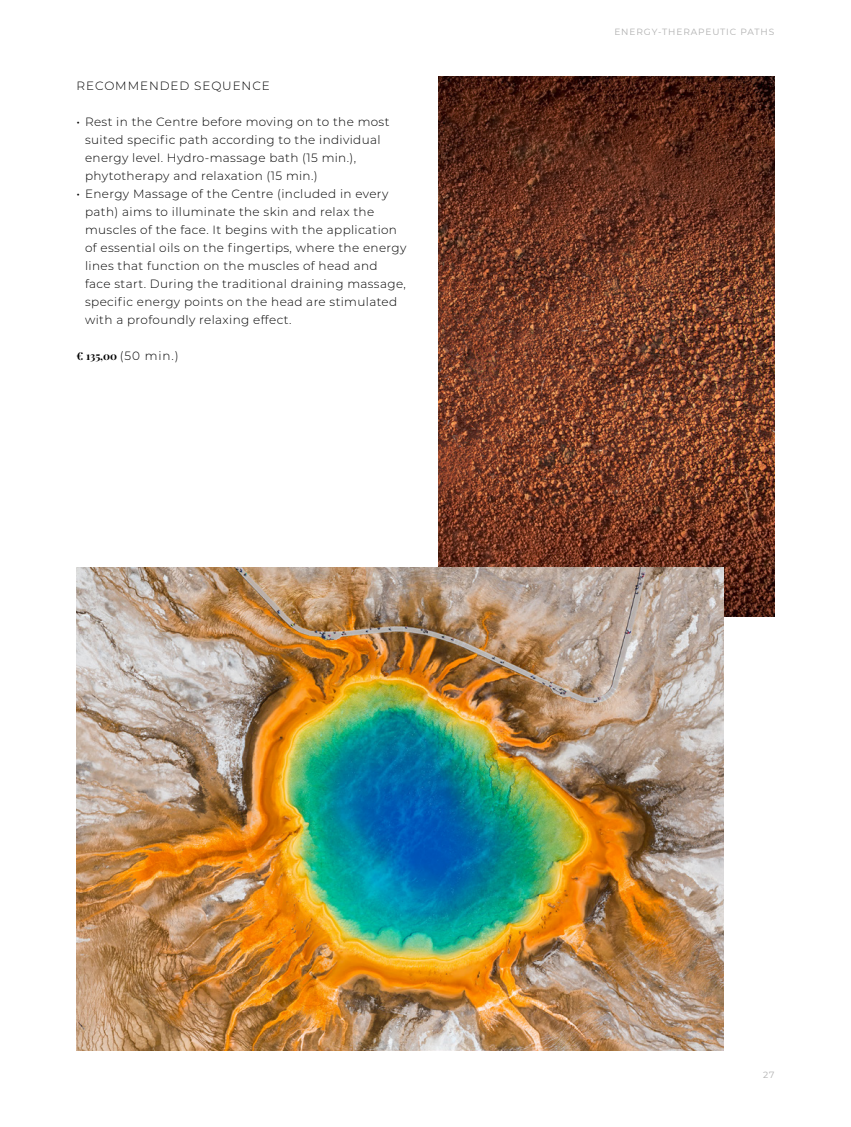
<style>
.page{position:relative;width:851px;height:1127px;background:#fff}
.page>*{position:absolute;margin:0;border:0;box-sizing:border-box;transform-origin:0 0}
.t1{font:300 12px/18px "Montserrat";letter-spacing:.03em;color:#000}
.t2{font:300 12px "Montserrat";letter-spacing:.075em;color:#000}
.t3{font:9px "Montserrat";letter-spacing:.1em;color:#b0b0b0}
.s1{font-weight:400}
.s2{font-family:"Playfair Display";font-weight:700;font-size:10.8px}
</style>
<div class="page">
<img style="left:438px;top:77px;width:336px;height:540px">
<img style="left:77px;top:567px;width:646px;height:483px">
<p class="t2" style="left:77px;top:78px;width:195px">RECOMMENDED SEQUENCE</p>
<p class="t1" style="left:85px;top:112px;width:306px;text-indent:-9px"><span class="s1">•</span> Rest in the Centre before moving on to the most suited specific path according to the individual energy level. Hydro-massage bath (15 min.), phytotherapy and relaxation (15 min.)</p>
<p class="t1" style="left:85px;top:184px;width:323px;text-indent:-9px"><span class="s1">•</span> Energy Massage of the Centre (included in every path) aims to illuminate the skin and relax the muscles of the face. It begins with the application of essential oils on the fingertips, where the energy lines that function on the muscles of head and<br>face start. During the traditional draining massage, specific energy points on the head are stimulated with a profoundly relaxing effect.</p>
<p class="t1" style="left:77px;top:346px;width:104px"><span class="s2">€ 135,00</span> (50 min.)</p>
<p class="t3" style="left:614px;top:25px;width:161px">ENERGY-THERAPEUTIC PATHS</p>
<p class="t3" style="left:763px;top:1068px;width:13px">27</p>
</div>
